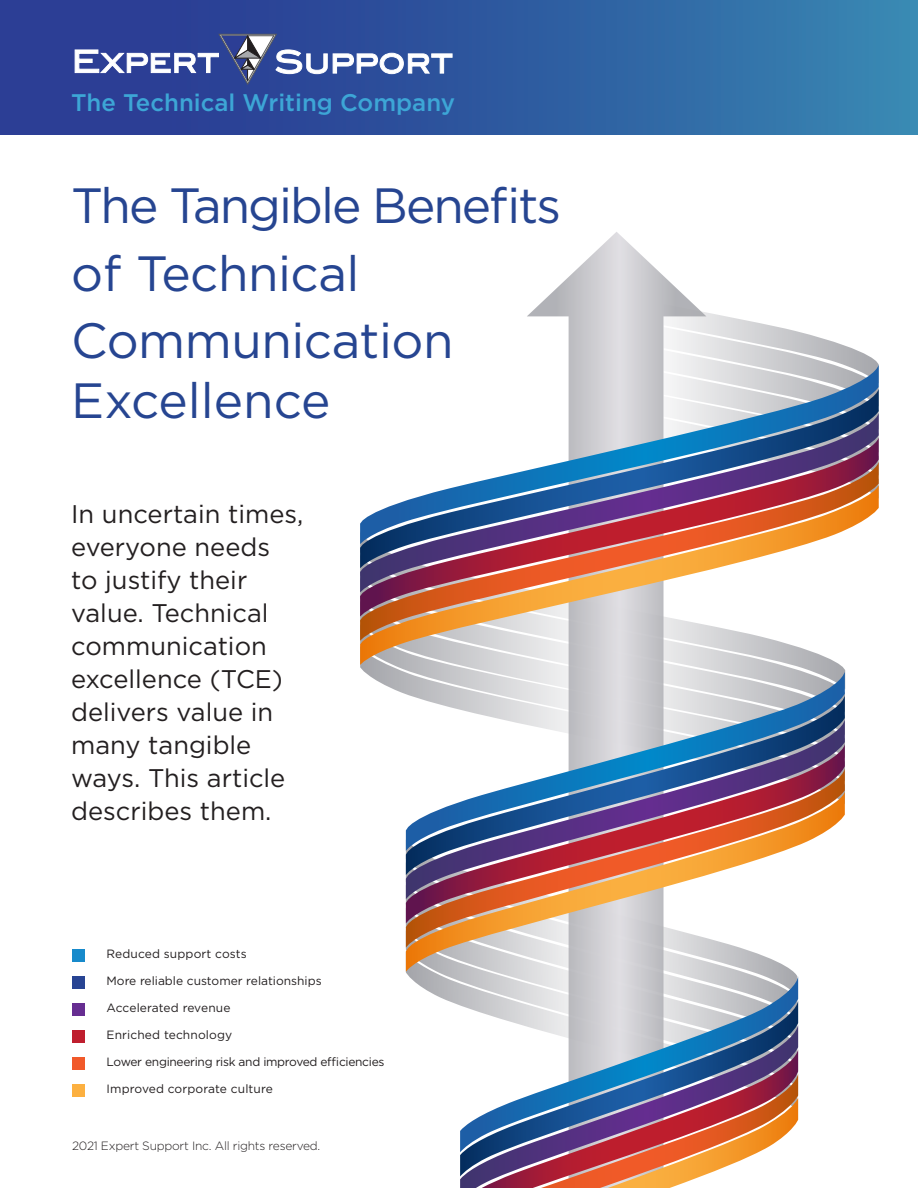
<style>
.page{position:relative;width:918px;height:1188px;background:#fff}
.page>*{position:absolute;margin:0;border:0;box-sizing:border-box;transform-origin:0 0}
.t1{font:49.5px/67.5px "Gotham";letter-spacing:-.01em;color:#264591}
.t2{font:25.5px/33px "Gotham";color:#231f20}
.t3{font:500 24px "Gotham";color:#3da6d6}
.t4{font:12px "Gotham";color:#231f20}
.t5{font:12px "Gotham";letter-spacing:-.025em;color:#231f20}
.t6{font:300 12px "Gotham";letter-spacing:-.02em;color:#231f20}
</style>
<div class="page">
<div style="left:0;top:0;width:918px;height:135px;background:linear-gradient(to right,#28318f,#3682b0)"></div>
<div style="left:72px;top:949px;width:13px;height:13px;background:#178acb"></div>
<div style="left:72px;top:976px;width:13px;height:13px;background:#284493"></div>
<div style="left:72px;top:1003px;width:13px;height:13px;background:#662d91"></div>
<div style="left:72px;top:1030px;width:13px;height:13px;background:#bf1e2e"></div>
<div style="left:72px;top:1057px;width:13px;height:13px;background:#f1592a"></div>
<div style="left:72px;top:1084px;width:13px;height:13px;background:#fcb040"></div>
<svg style="left:706px;top:312px;width:172px;height:52px"></svg>
<svg style="left:360px;top:665px;width:485px;height:24px"></svg>
<svg style="left:406px;top:972px;width:391px;height:24px"></svg>
<svg style="left:527px;top:232px;width:179px;height:744px"></svg>
<svg style="left:360px;top:641px;width:480px;height:24px"></svg>
<svg style="left:360px;top:544px;width:446px;height:97px"></svg>
<svg style="left:406px;top:948px;width:388px;height:24px"></svg>
<svg style="left:406px;top:851px;width:377px;height:97px"></svg>
<svg style="left:360px;top:364px;width:519px;height:180px"></svg>
<svg style="left:406px;top:671px;width:439px;height:180px"></svg>
<svg style="left:482px;top:1152px;width:59px;height:36px"></svg>
<svg style="left:541px;top:1074px;width:258px;height:114px"></svg>
<svg style="left:460px;top:976px;width:338px;height:176px"></svg>
<svg style="left:75px;top:34px;width:378px;height:50px"></svg>
<p class="t3" style="left:71px;top:87px;width:385px">The Technical Writing Company</p>
<h1 class="t1" style="left:71px;top:171px;width:491px">The Tangible Benefits of Technical<br>Communication</h1>
<h1 class="t1" style="left:71px;top:366px;width:261px">Excellence</h1>
<p class="t2" style="left:71px;top:497px;width:234px">In uncertain times, everyone needs<br>to justify their value. Technical communication excellence (TCE) delivers value in many tangible ways. This article describes them.</p>
<p class="t4" style="left:107px;top:946px;width:142px">Reduced support costs</p>
<p class="t4" style="left:107px;top:973px;width:217px">More reliable customer relationships</p>
<p class="t4" style="left:107px;top:1000px;width:125px">Accelerated revenue</p>
<p class="t4" style="left:107px;top:1027px;width:127px">Enriched technology</p>
<p class="t5" style="left:107px;top:1054px;width:279px">Lower engineering risk and improved efficiencies</p>
<p class="t4" style="left:107px;top:1081px;width:168px">Improved corporate culture</p>
<p class="t6" style="left:72px;top:1138px;width:250px">2021 Expert Support Inc. All rights reserved.</p>
</div>
